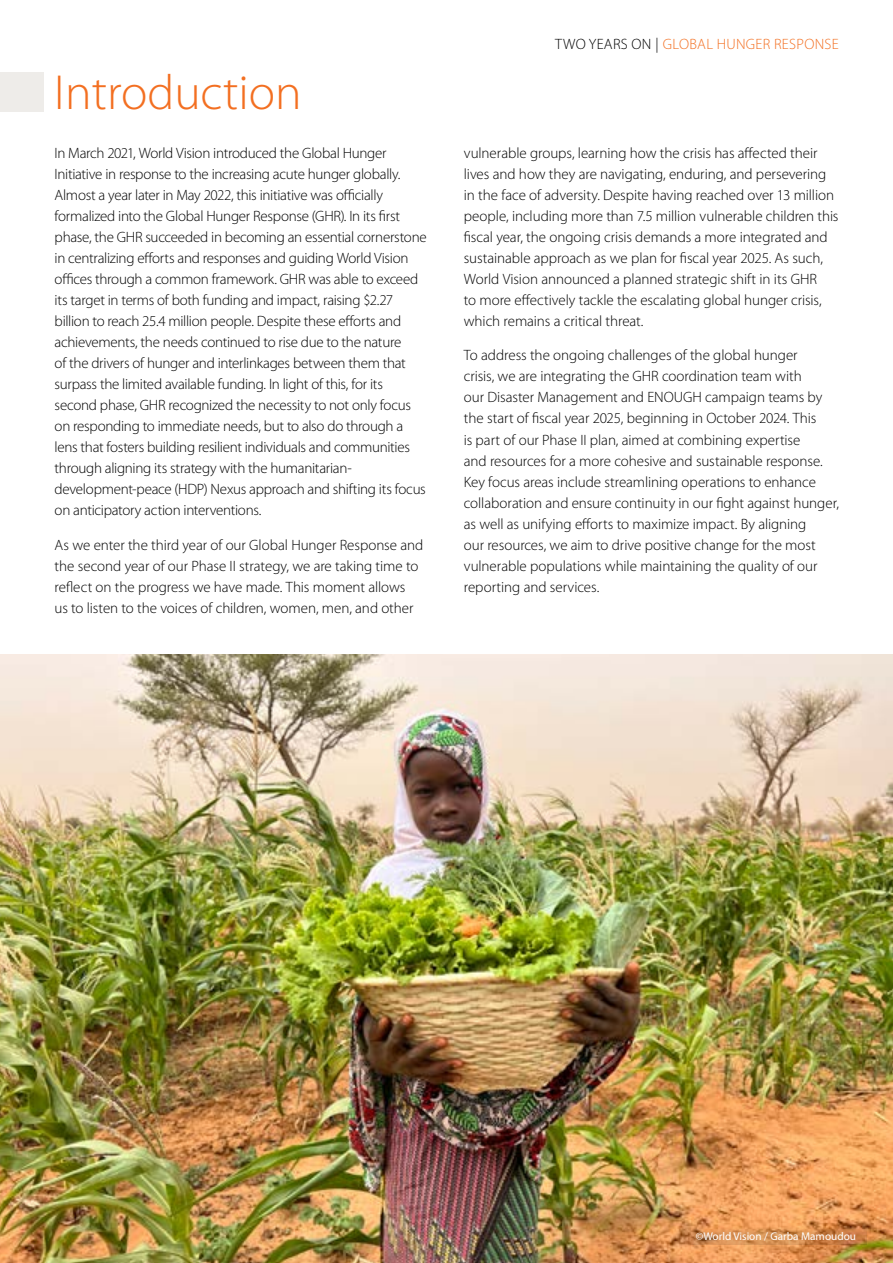
<style>
.page{position:relative;width:893px;height:1263px;background:#fff}
.page>*{position:absolute;margin:0;border:0;box-sizing:border-box;transform-origin:0 0}
.t1{font:300 49.5px "Myriad Pro";color:#f36f21}
.t2{font:300 15px/21px "Myriad Pro";letter-spacing:-.01em;color:#000}
.t3{font:300 15px "Myriad Pro";letter-spacing:.02em;color:#f36f21}
.t4{font:11.25px "Myriad Pro";color:#fff}
.s1{color:#000}
</style>
<div class="page">
<img style="left:0;top:655px;width:893px;height:608px">
<div style="left:0;top:72px;width:44px;height:40px;background:#eeece9"></div>
<svg style="left:679px;top:1227px;width:188px;height:18px;background:#d0884d"></svg>
<h1 class="t1" style="left:54px;top:63px;width:249px">Introduction</h1>
<p class="t2" style="left:55px;top:142px;width:374px">In March 2021, World Vision introduced the Global Hunger Initiative in response to the increasing acute hunger globally.<br>Almost a year later in May 2022, this initiative was officially formalized into the Global Hunger Response (GHR). In its first phase, the GHR succeeded in becoming an essential cornerstone in centralizing efforts and responses and guiding World Vision offices through a common framework. GHR was able to exceed its target in terms of both funding and impact, raising $2.27 billion to reach 25.4 million people. Despite these efforts and achievements, the needs continued to rise due to the nature<br>of the drivers of hunger and interlinkages between them that surpass the limited available funding. In light of this, for its second phase, GHR recognized the necessity to not only focus on responding to immediate needs, but to also do through a lens that fosters building resilient individuals and communities through aligning its strategy with the humanitarian&shy;development-peace (HDP) Nexus approach and shifting its focus on anticipatory action interventions.</p>
<p class="t2" style="left:55px;top:534px;width:370px">As we enter the third year of our Global Hunger Response and the second year of our Phase II strategy, we are taking time to reflect on the progress we have made. This moment allows<br>us to listen to the voices of children, women, men, and other</p>
<p class="t3" style="left:555px;top:35px;width:285px"><span class="s1">TWO YEARS ON |</span> GLOBAL HUNGER RESPONSE</p>
<p class="t2" style="left:464px;top:142px;width:376px">vulnerable groups, learning how the crisis has affected their lives and how they are navigating, enduring, and persevering in the face of adversity. Despite having reached over 13 million people, including more than 7.5 million vulnerable children this fiscal year, the ongoing crisis demands a more integrated and sustainable approach as we plan for fiscal year 2025. As such, World Vision announced a planned strategic shift in its GHR<br>to more effectively tackle the escalating global hunger crisis, which remains a critical threat.</p>
<p class="t2" style="left:464px;top:345px;width:377px">To address the ongoing challenges of the global hunger<br>crisis, we are integrating the GHR coordination team with<br>our Disaster Management and ENOUGH campaign teams by the start of fiscal year 2025, beginning in October 2024. This<br>is part of our Phase II plan, aimed at combining expertise<br>and resources for a more cohesive and sustainable response.<br>Key focus areas include streamlining operations to enhance collaboration and ensure continuity in our fight against hunger, as well as unifying efforts to maximize impact. By aligning<br>our resources, we aim to drive positive change for the most vulnerable populations while maintaining the quality of our reporting and services.</p>
<p class="t4" style="left:696px;top:1229px;width:162px">©World Vision / Garba Mamoudou</p>
</div>
